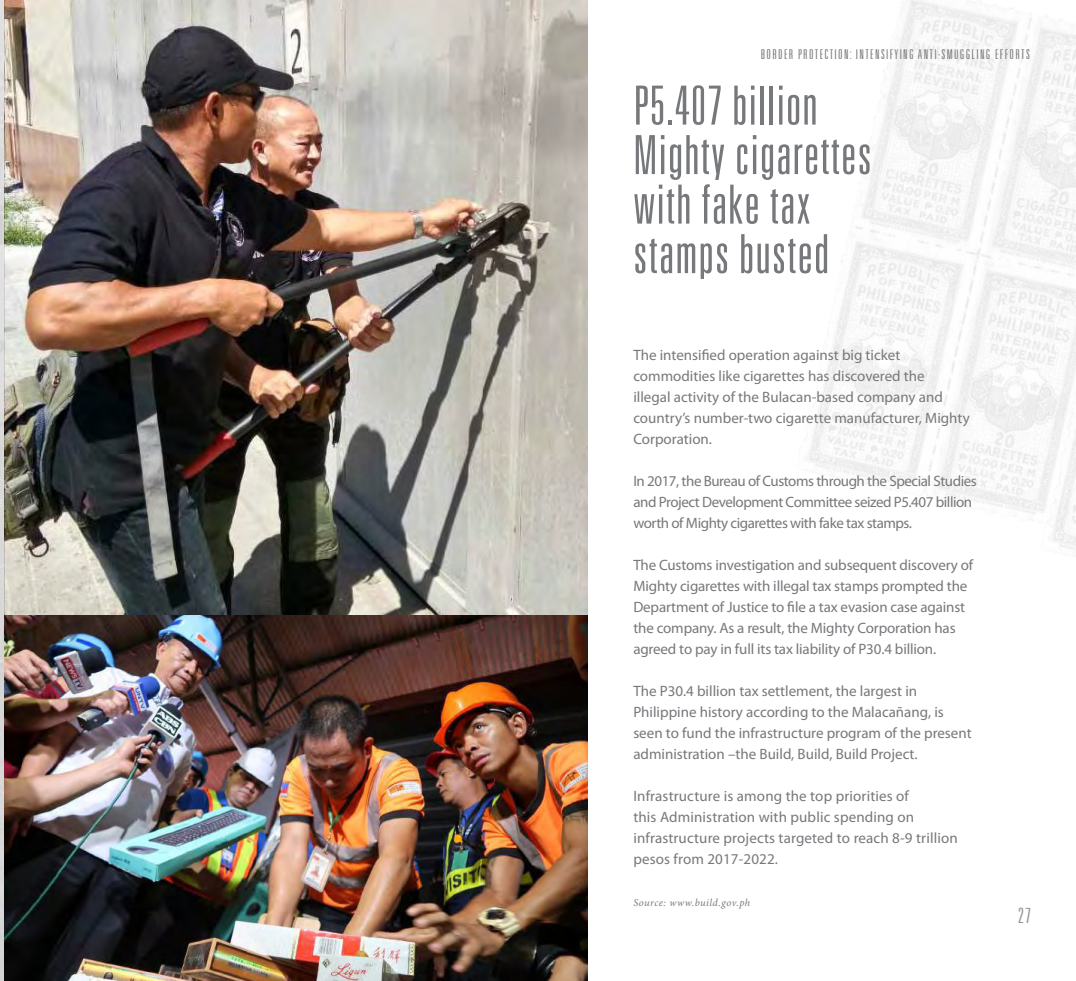
<style>
.page{position:relative;width:1076px;height:981px;background:#fff}
.page>*{position:absolute;margin:0;border:0;box-sizing:border-box;transform-origin:0 0}
.t1{font:300 ultra-condensed 54px/49.5px "Univers LT Std";letter-spacing:.025em;color:#76787b}
.t2{font:300 ultra-condensed 21px "Univers LT Std";color:#939598}
.t3{font:15px/21px "Myriad Pro";color:#76787b}
.t4{font:15px/21px "Myriad Pro";letter-spacing:-.03em;color:#76787b}
.t5{font:300 ultra-condensed 13.5px "Univers LT Std";letter-spacing:.1em;color:#76787b}
.t6{font:italic 10.5px "Minion Pro";letter-spacing:.04em;color:#76787b}
</style>
<div class="page">
<img style="left:4px;top:0;width:584px;height:615px">
<img style="left:807px;top:0;width:269px;height:510px">
<img style="left:1017px;top:127px;width:59px;height:423px">
<img style="left:4px;top:615px;width:584px;height:366px">
<svg style="left:0;top:0;width:5px;height:5px"></svg>
<svg style="left:0;top:976px;width:5px;height:5px"></svg>
<p class="t5" style="left:760px;top:47px;width:271px">BORDER PROTECTION: INTENSIFYING ANTI-SMUGGLING EFFORTS</p>
<h1 class="t1" style="left:633px;top:81px;width:240px">P5.407 billion<br>Mighty cigarettes with fake tax stamps busted</h1>
<p class="t3" style="left:633px;top:344px;width:338px">The intensified operation against big ticket commodities like cigarettes has discovered the<br>illegal activity of the Bulacan-based company and country’s number-two cigarette manufacturer, Mighty Corporation.</p>
<p class="t4" style="left:633px;top:470px;width:345px">In 2017, the Bureau of Customs through the Special Studies and Project Development Committee seized P5.407 billion worth of Mighty cigarettes with fake tax stamps.</p>
<p class="t3" style="left:633px;top:554px;width:341px">The Customs investigation and subsequent discovery of Mighty cigarettes with illegal tax stamps prompted the Department of Justice to file a tax evasion case against the company. As a result, the Mighty Corporation has agreed to pay in full its tax liability of P30.4 billion.</p>
<p class="t3" style="left:633px;top:680px;width:340px">The P30.4 billion tax settlement, the largest in Philippine history according to the Malacañang, is seen to fund the infrastructure program of the present administration –the Build, Build, Build Project.</p>
<p class="t3" style="left:633px;top:785px;width:326px">Infrastructure is among the top priorities of<br>this Administration with public spending on infrastructure projects targeted to reach 8-9 trillion pesos from 2017-2022.</p>
<p class="t6" style="left:633px;top:896px;width:118px">Source: www.build.gov.ph</p>
<h2 class="t2" style="left:1018px;top:904px;width:14px">27</h2>
</div>
